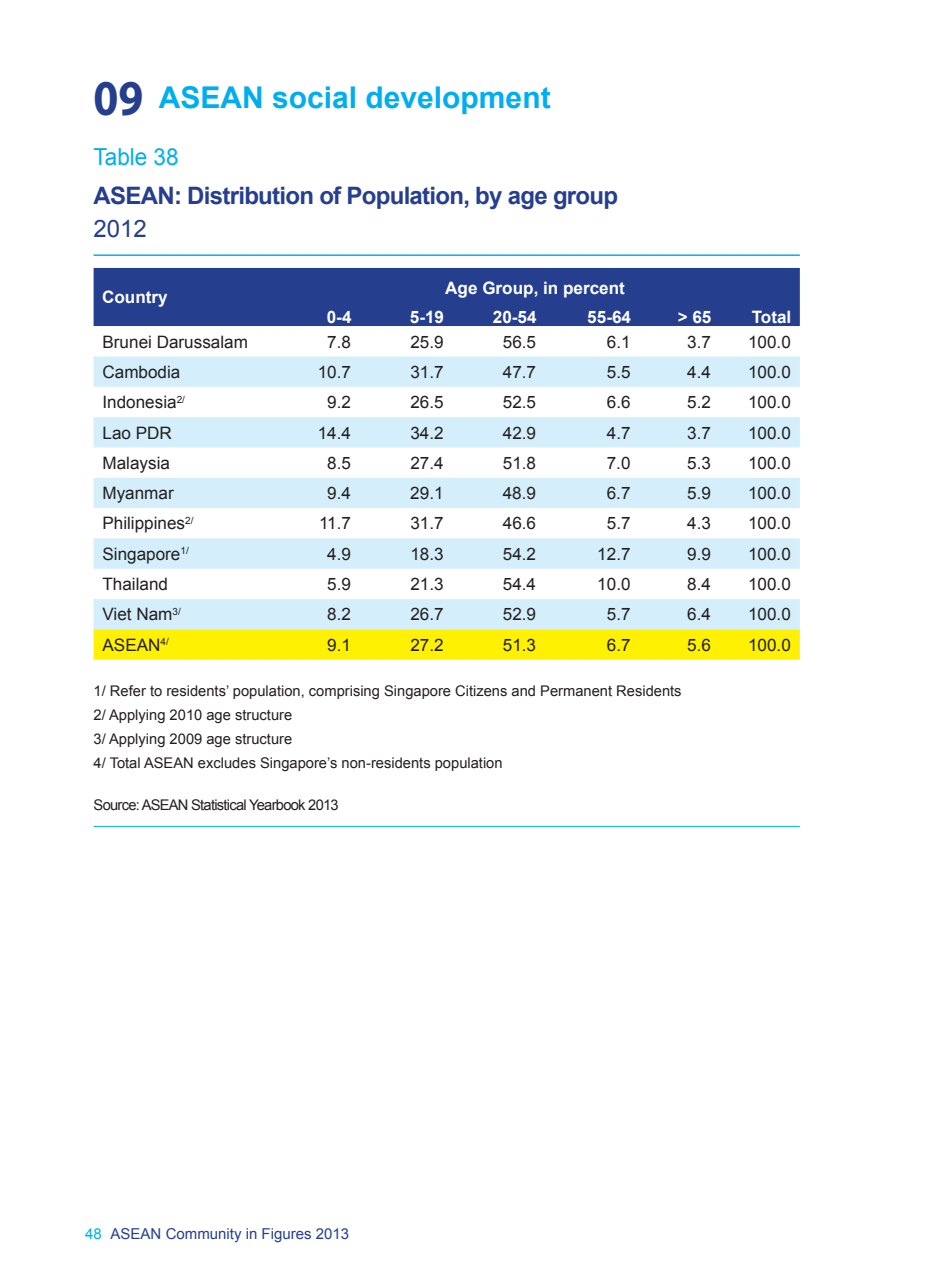
<style>
.page{position:relative;width:936px;height:1276px;background:#fff}
.page>*{position:absolute;margin:0;border:0;box-sizing:border-box;transform-origin:0 0}
.t1{font:700 30px "Arial";color:#00aeef}
.t2{font:700 24px "Arial";letter-spacing:-.03em;color:#253f8e}
.t3{font:24px "Arial";color:#253f8e}
.t4{font:23.4px "Arial";color:#00aeef;scale:.96 1}
.t5{font:17.1px "Arial";color:#231f20}
.t6{font:700 17.1px "Arial";color:#fff}
.t7{font:15px "Arial";color:#253f8e}
.t8{font:14.7px/24px "Arial";color:#231f20}
.t9{font:14.7px "Arial";letter-spacing:-.05em;color:#231f20}
.s1{font-family:"Myriad";font-size:50.4px;color:#253f8e}
.s2{color:#00aeef}
</style>
<div class="page">
<hr style="left:94px;top:254px;width:705px;height:2px;background:#00aeef">
<div style="left:94px;top:268px;width:705px;height:58px;background:#253f8e"></div>
<svg style="left:94px;top:356px;width:705px;height:213px;fill:#d4effb"></svg>
<svg style="left:94px;top:599px;width:705px;height:60px"></svg>
<hr style="left:94px;top:826px;width:705px;height:1px;background:#00aeef">
<h1 class="t1" style="left:94px;top:77px;width:458px"><span class="s1">09</span> ASEAN social development</h1>
<h3 class="t4" style="left:94px;top:142px;width:90px">Table 38</h3>
<h2 class="t2" style="left:94px;top:180px;width:526px">ASEAN: Distribution of Population, by age group</h2>
<h2 class="t3" style="left:94px;top:213px;width:55px">2012</h2>
<p class="t6" style="left:102px;top:286px;width:67px">Country</p>
<p class="t6" style="left:445px;top:277px;width:181px">Age Group, in percent</p>
<p class="t6" style="left:327px;top:306px;width:26px">0-4</p>
<p class="t6" style="left:410px;top:306px;width:36px">5-19</p>
<p class="t6" style="left:493px;top:306px;width:45px">20-54</p>
<p class="t6" style="left:587px;top:306px;width:45px">55-64</p>
<p class="t6" style="left:677px;top:306px;width:35px">&gt; 65</p>
<p class="t6" style="left:751px;top:306px;width:41px">Total</p>
<p class="t5" style="left:102px;top:330px;width:147px">Brunei Darussalam</p>
<p class="t5" style="left:327px;top:330px;width:25px">7.8</p>
<p class="t5" style="left:410px;top:330px;width:35px">25.9</p>
<p class="t5" style="left:503px;top:330px;width:35px">56.5</p>
<p class="t5" style="left:606px;top:330px;width:25px">6.1</p>
<p class="t5" style="left:687px;top:330px;width:25px">3.7</p>
<p class="t5" style="left:748px;top:330px;width:44px">100.0</p>
<p class="t5" style="left:102px;top:361px;width:79px">Cambodia</p>
<p class="t5" style="left:318px;top:361px;width:35px">10.7</p>
<p class="t5" style="left:410px;top:361px;width:35px">31.7</p>
<p class="t5" style="left:503px;top:361px;width:35px">47.7</p>
<p class="t5" style="left:606px;top:361px;width:25px">5.5</p>
<p class="t5" style="left:687px;top:361px;width:25px">4.4</p>
<p class="t5" style="left:748px;top:361px;width:44px">100.0</p>
<p class="t5" style="left:102px;top:391px;width:84px">Indonesia<sup>2/</sup></p>
<p class="t5" style="left:327px;top:391px;width:25px">9.2</p>
<p class="t5" style="left:410px;top:391px;width:35px">26.5</p>
<p class="t5" style="left:503px;top:391px;width:35px">52.5</p>
<p class="t5" style="left:606px;top:391px;width:25px">6.6</p>
<p class="t5" style="left:687px;top:391px;width:25px">5.2</p>
<p class="t5" style="left:748px;top:391px;width:44px">100.0</p>
<p class="t5" style="left:102px;top:421px;width:71px">Lao PDR</p>
<p class="t5" style="left:318px;top:421px;width:35px">14.4</p>
<p class="t5" style="left:410px;top:421px;width:35px">34.2</p>
<p class="t5" style="left:503px;top:421px;width:35px">42.9</p>
<p class="t5" style="left:606px;top:421px;width:25px">4.7</p>
<p class="t5" style="left:687px;top:421px;width:25px">3.7</p>
<p class="t5" style="left:748px;top:421px;width:44px">100.0</p>
<p class="t5" style="left:102px;top:451px;width:69px">Malaysia</p>
<p class="t5" style="left:327px;top:451px;width:25px">8.5</p>
<p class="t5" style="left:410px;top:451px;width:35px">27.4</p>
<p class="t5" style="left:503px;top:451px;width:35px">51.8</p>
<p class="t5" style="left:606px;top:451px;width:25px">7.0</p>
<p class="t5" style="left:687px;top:451px;width:25px">5.3</p>
<p class="t5" style="left:748px;top:451px;width:44px">100.0</p>
<p class="t5" style="left:102px;top:482px;width:73px">Myanmar</p>
<p class="t5" style="left:327px;top:482px;width:25px">9.4</p>
<p class="t5" style="left:410px;top:482px;width:35px">29.1</p>
<p class="t5" style="left:503px;top:482px;width:35px">48.9</p>
<p class="t5" style="left:606px;top:482px;width:25px">6.7</p>
<p class="t5" style="left:687px;top:482px;width:25px">5.9</p>
<p class="t5" style="left:748px;top:482px;width:44px">100.0</p>
<p class="t5" style="left:102px;top:512px;width:93px">Philippines<sup>2/</sup></p>
<p class="t5" style="left:319px;top:512px;width:34px">11.7</p>
<p class="t5" style="left:410px;top:512px;width:35px">31.7</p>
<p class="t5" style="left:503px;top:512px;width:35px">46.6</p>
<p class="t5" style="left:606px;top:512px;width:25px">5.7</p>
<p class="t5" style="left:687px;top:512px;width:25px">4.3</p>
<p class="t5" style="left:748px;top:512px;width:44px">100.0</p>
<p class="t5" style="left:102px;top:542px;width:88px">Singapore<sup>1/</sup></p>
<p class="t5" style="left:327px;top:542px;width:25px">4.9</p>
<p class="t5" style="left:410px;top:542px;width:35px">18.3</p>
<p class="t5" style="left:503px;top:542px;width:35px">54.2</p>
<p class="t5" style="left:597px;top:542px;width:35px">12.7</p>
<p class="t5" style="left:687px;top:542px;width:25px">9.9</p>
<p class="t5" style="left:748px;top:542px;width:44px">100.0</p>
<p class="t5" style="left:102px;top:573px;width:67px">Thailand</p>
<p class="t5" style="left:327px;top:573px;width:25px">5.9</p>
<p class="t5" style="left:410px;top:573px;width:35px">21.3</p>
<p class="t5" style="left:503px;top:573px;width:35px">54.4</p>
<p class="t5" style="left:597px;top:573px;width:35px">10.0</p>
<p class="t5" style="left:687px;top:573px;width:25px">8.4</p>
<p class="t5" style="left:748px;top:573px;width:44px">100.0</p>
<p class="t5" style="left:102px;top:603px;width:80px">Viet Nam<sup>3/</sup></p>
<p class="t5" style="left:327px;top:603px;width:25px">8.2</p>
<p class="t5" style="left:410px;top:603px;width:35px">26.7</p>
<p class="t5" style="left:503px;top:603px;width:35px">52.9</p>
<p class="t5" style="left:606px;top:603px;width:25px">5.7</p>
<p class="t5" style="left:687px;top:603px;width:25px">6.4</p>
<p class="t5" style="left:748px;top:603px;width:44px">100.0</p>
<p class="t5" style="left:102px;top:633px;width:68px">ASEAN<sup>4/</sup></p>
<p class="t5" style="left:327px;top:633px;width:25px">9.1</p>
<p class="t5" style="left:410px;top:633px;width:35px">27.2</p>
<p class="t5" style="left:503px;top:633px;width:35px">51.3</p>
<p class="t5" style="left:606px;top:633px;width:25px">6.7</p>
<p class="t5" style="left:687px;top:633px;width:25px">5.6</p>
<p class="t5" style="left:748px;top:633px;width:44px">100.0</p>
<p class="t8" style="left:94px;top:678px;width:589px">1/ Refer to residents’ population, comprising Singapore Citizens and Permanent Residents 2/ Applying 2010 age structure<br>3/ Applying 2009 age structure<br>4/ Total ASEAN excludes Singapore’s non-residents population</p>
<p class="t9" style="left:94px;top:795px;width:246px">Source: ASEAN Statistical Yearbook 2013</p>
<p class="t7" style="left:85px;top:1223px;width:265px"><span class="s2">48</span> ASEAN Community in Figures 2013</p>
</div>
